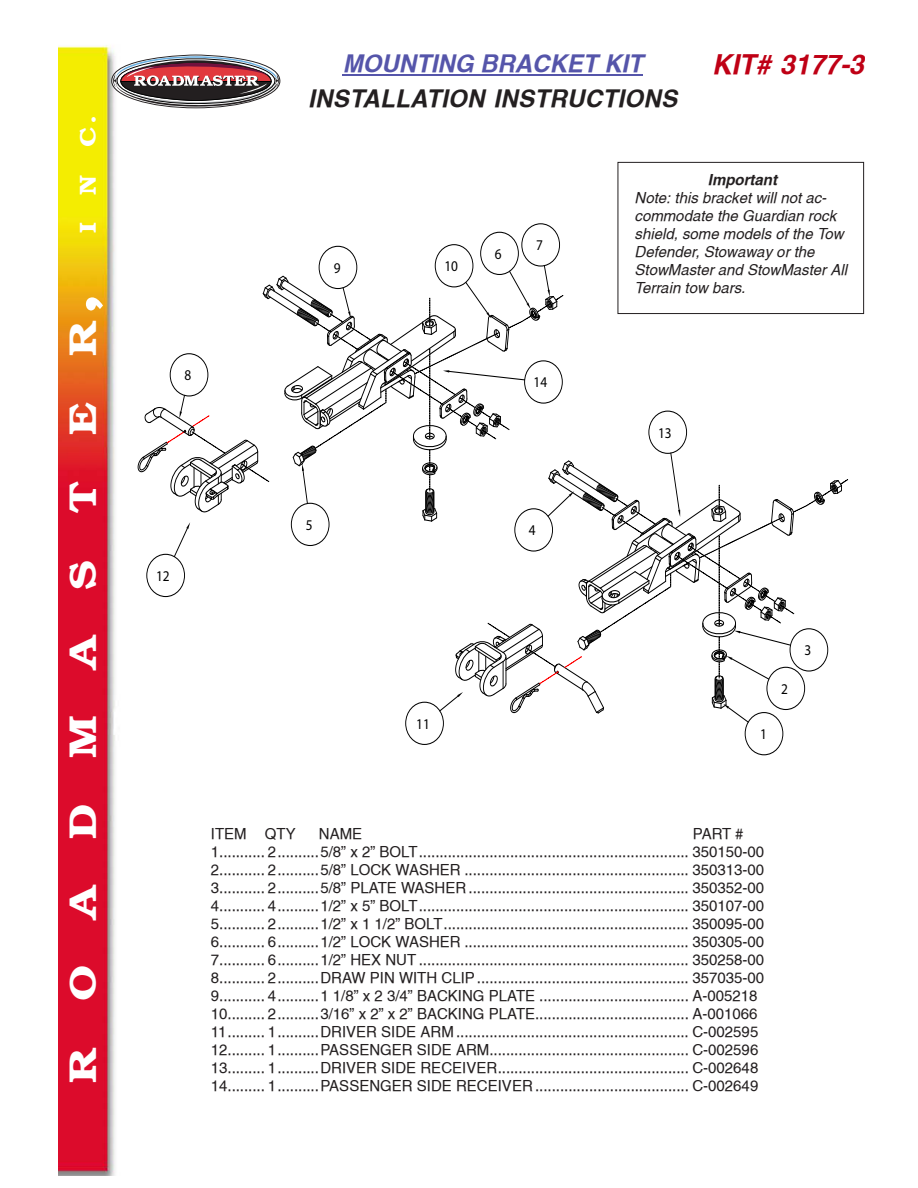
<style>
.page{position:relative;width:918px;height:1188px;background:#fff}
.page>*{position:absolute;margin:0;border:0;box-sizing:border-box;transform-origin:0 0}
.Helv_10pt{font:700 60px "Brooklyn";color:#fff;scale:1.2 1}
.Helv_10pt-2{font:700 37.5px "Brooklyn";letter-spacing:1.035em;color:#fff;scale:1.2 1}
.t1{font:italic 700 27px "Switzerland";color:#bf0015}
.t2{font:italic 700 24px/34.3px "Switzerland";letter-spacing:.015em;color:#231f20;text-align:center}
.Helv_10pt-3{font:700 22.5px "Brooklyn";color:#fff;scale:1.2 1}
.t3{font:15px "Switzerland";color:#231f20}
.t4{font:italic 15px/18px "Switzerland";color:#231f20}
.t5{font:italic 700 15px "Switzerland";color:#231f20}
.t6{font:14.85px "Myriad Pro";color:#000;scale:.89 1}
.s1{color:#55a}
</style>
<div class="page">
<div style="left:618px;top:162px;width:246px;height:152px;border:1px solid #231f20"></div>
<div style="left:745px;top:712px;width:38px;height:43px;border:1px solid #000;border-radius:50%"></div>
<div style="left:480px;top:232px;width:39px;height:43px;border:1px solid #000;border-radius:50%"></div>
<div style="left:522px;top:223px;width:38px;height:43px;border:1px solid #000;border-radius:50%"></div>
<div style="left:319px;top:246px;width:38px;height:43px;border:1px solid #000;border-radius:50%"></div>
<div style="left:435px;top:244px;width:38px;height:43px;border:1px solid #000;border-radius:50%"></div>
<div style="left:405px;top:702px;width:39px;height:43px;border:1px solid #000;border-radius:50%"></div>
<svg style="left:137px;top:265px;width:712px;height:458px"></svg>
<img style="left:58px;top:45px;width:57px;height:1131px">
<hr style="left:343px;top:75px;width:300px;height:1px;background:#55a">
<svg style="left:111px;top:55px;width:170px;height:61px"></svg>
<p class="Helv_10pt-3" style="left:74px;top:233px;width:101px;rotate:-90deg">I N C.</p>
<p class="Helv_10pt" style="left:39px;top:316px;width:22px;rotate:-90deg">,</p>
<p class="Helv_10pt-2" style="left:60px;top:1083px;width:637px;rotate:-90deg">ROADMASTER</p>
<p class="t6" style="left:185px;top:366px;width:9px">8</p>
<p class="t6" style="left:156px;top:567px;width:17px">12</p>
<p class="t2" style="left:308px;top:47px;width:370px"><span class="s1">MOUNTING BRACKET KIT<br></span>INSTALLATION INSTRUCTIONS</p>
<h3 class="t1" style="left:712px;top:49px;width:154px">KIT# 3177-3</h3>
<p class="t6" style="left:334px;top:259px;width:9px">9</p>
<p class="t6" style="left:444px;top:257px;width:17px">10</p>
<p class="t6" style="left:495px;top:245px;width:9px">6</p>
<p class="t6" style="left:536px;top:236px;width:9px">7</p>
<p class="t6" style="left:534px;top:373px;width:17px">14</p>
<p class="t6" style="left:306px;top:516px;width:9px">5</p>
<p class="t6" style="left:529px;top:521px;width:9px">4</p>
<p class="t6" style="left:416px;top:714px;width:17px">11</p>
<p class="t5" style="left:708px;top:171px;width:71px">Important</p>
<p class="t4" style="left:635px;top:189px;width:214px">Note: this bracket will not ac&shy;commodate the Guardian rock shield, some models of the Tow<br>Defender, Stowaway or the<br>StowMaster and StowMaster All<br>Terrain tow bars.</p>
<p class="t6" style="left:658px;top:423px;width:17px">13</p>
<p class="t6" style="left:760px;top:725px;width:9px">1</p>
<p class="t6" style="left:781px;top:680px;width:9px">2</p>
<p class="t6" style="left:804px;top:641px;width:9px">3</p>
<p class="t3" style="left:211px;top:825px;width:86px">ITEM QTY</p>
<p class="t3" style="left:319px;top:825px;width:45px">NAME</p>
<p class="t3" style="left:693px;top:825px;width:52px">PART #</p>
<p class="t3" style="left:211px;top:843px;width:555px">1........... 2..........5/8” x 2” BOLT................................................................. 350150-00</p>
<p class="t3" style="left:211px;top:861px;width:555px">2........... 2..........5/8” LOCK WASHER ...................................................... 350313-00</p>
<p class="t3" style="left:211px;top:879px;width:555px">3........... 2..........5/8” PLATE WASHER ..................................................... 350352-00</p>
<p class="t3" style="left:211px;top:897px;width:555px">4........... 4..........1/2” x 5” BOLT................................................................. 350107-00</p>
<p class="t3" style="left:211px;top:915px;width:555px">5........... 2..........1/2” x 1 1/2” BOLT........................................................... 350095-00</p>
<p class="t3" style="left:211px;top:933px;width:555px">6........... 6..........1/2” LOCK WASHER ...................................................... 350305-00</p>
<p class="t3" style="left:211px;top:951px;width:555px">7........... 6..........1/2” HEX NUT ................................................................. 350258-00</p>
<p class="t3" style="left:211px;top:969px;width:555px">8........... 2..........DRAW PIN WITH CLIP................................................... 357035-00</p>
<p class="t3" style="left:211px;top:987px;width:548px">9........... 4..........1 1/8” x 2 3/4” BACKING PLATE .................................... A-005218</p>
<p class="t3" style="left:211px;top:1005px;width:548px">10......... 2..........3/16” x 2” x 2” BACKING PLATE..................................... A-001066</p>
<p class="t3" style="left:211px;top:1023px;width:549px">11......... 1..........DRIVER SIDE ARM ........................................................ C-002595</p>
<p class="t3" style="left:211px;top:1041px;width:549px">12......... 1..........PASSENGER SIDE ARM................................................ C-002596</p>
<p class="t3" style="left:211px;top:1059px;width:549px">13......... 1..........DRIVER SIDE RECEIVER.............................................. C-002648</p>
<p class="t3" style="left:211px;top:1077px;width:549px">14......... 1..........PASSENGER SIDE RECEIVER ..................................... C-002649</p>
</div>
